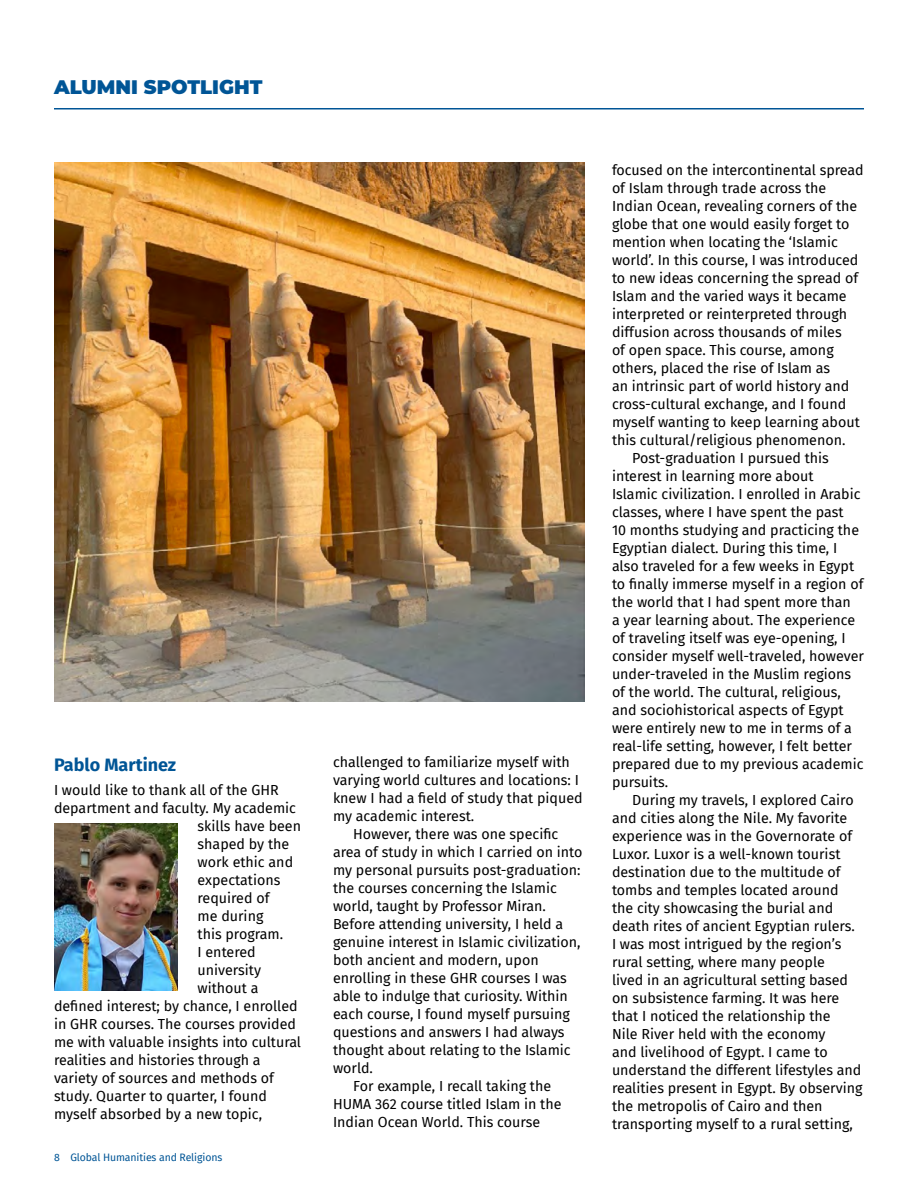
<style>
.page{position:relative;width:918px;height:1188px;background:#fff}
.page>*{position:absolute;margin:0;border:0;box-sizing:border-box;transform-origin:0 0}
.t1{font:900 19.5px "Montserrat";color:#005596}
.t2{font:700 18px "Fira Sans";color:#005596}
.t3{font:14.25px "Fira Sans";color:#000}
.t4{font:10.5px "Fira Sans";letter-spacing:-.01em;color:#005596}
</style>
<div class="page">
<hr style="left:54px;top:108px;width:810px;height:2px;background:#005596">
<img style="left:54px;top:162px;width:531px;height:540px">
<img style="left:54px;top:823px;width:123px;height:168px">
<h1 class="t1" style="left:54px;top:72px;width:210px">ALUMNI SPOTLIGHT</h1>
<p class="t2" style="left:54px;top:749px;width:124px">Pablo Martinez</p>
<p class="t3" style="left:54px;top:780px;width:226px">I would like to thank all of the GHR</p>
<p class="t3" style="left:54px;top:798px;width:244px">department and faculty. My academic</p>
<p class="t3" style="left:198px;top:816px;width:105px">skills have been</p>
<p class="t3" style="left:198px;top:834px;width:93px">shaped by the</p>
<p class="t3" style="left:198px;top:852px;width:97px">work ethic and</p>
<p class="t3" style="left:198px;top:870px;width:84px">expectations</p>
<p class="t3" style="left:198px;top:888px;width:73px">required of</p>
<p class="t3" style="left:198px;top:906px;width:67px">me during</p>
<p class="t3" style="left:198px;top:924px;width:87px">this program.</p>
<p class="t3" style="left:198px;top:942px;width:60px">I entered</p>
<p class="t3" style="left:198px;top:960px;width:65px">university</p>
<p class="t3" style="left:198px;top:978px;width:63px">without a</p>
<p class="t3" style="left:54px;top:996px;width:245px">defined interest; by chance, I enrolled</p>
<p class="t3" style="left:54px;top:1014px;width:244px">in GHR courses. The courses provided</p>
<p class="t3" style="left:54px;top:1032px;width:249px">me with valuable insights into cultural</p>
<p class="t3" style="left:54px;top:1050px;width:208px">realities and histories through a</p>
<p class="t3" style="left:54px;top:1068px;width:221px">variety of sources and methods of</p>
<p class="t3" style="left:54px;top:1086px;width:215px">study. Quarter to quarter, I found</p>
<p class="t3" style="left:54px;top:1103px;width:210px">myself absorbed by a new topic,</p>
<p class="t4" style="left:54px;top:1149px;width:170px">8 Global Humanities and Religions</p>
<p class="t3" style="left:333px;top:751px;width:238px">challenged to familiarize myself with</p>
<p class="t3" style="left:333px;top:769px;width:248px">varying world cultures and locations: I</p>
<p class="t3" style="left:333px;top:787px;width:251px">knew I had a field of study that piqued</p>
<p class="t3" style="left:333px;top:805px;width:143px">my academic interest.</p>
<p class="t3" style="left:353px;top:823px;width:207px">However, there was one specific</p>
<p class="t3" style="left:333px;top:841px;width:251px">area of study in which I carried on into</p>
<p class="t3" style="left:333px;top:859px;width:249px">my personal pursuits post-graduation:</p>
<p class="t3" style="left:333px;top:877px;width:226px">the courses concerning the Islamic</p>
<p class="t3" style="left:333px;top:895px;width:215px">world, taught by Professor Miran.</p>
<p class="t3" style="left:333px;top:913px;width:232px">Before attending university, I held a</p>
<p class="t3" style="left:333px;top:931px;width:249px">genuine interest in Islamic civilization,</p>
<p class="t3" style="left:333px;top:949px;width:207px">both ancient and modern, upon</p>
<p class="t3" style="left:333px;top:967px;width:235px">enrolling in these GHR courses I was</p>
<p class="t3" style="left:333px;top:985px;width:236px">able to indulge that curiosity. Within</p>
<p class="t3" style="left:333px;top:1003px;width:239px">each course, I found myself pursuing</p>
<p class="t3" style="left:333px;top:1021px;width:233px">questions and answers I had always</p>
<p class="t3" style="left:333px;top:1039px;width:239px">thought about relating to the Islamic</p>
<p class="t3" style="left:333px;top:1057px;width:42px">world.</p>
<p class="t3" style="left:353px;top:1075px;width:199px">For example, I recall taking the</p>
<p class="t3" style="left:333px;top:1093px;width:230px">HUMA 362 course titled Islam in the</p>
<p class="t3" style="left:333px;top:1111px;width:209px">Indian Ocean World. This course</p>
<p class="t3" style="left:612px;top:160px;width:253px">focused on the intercontinental spread</p>
<p class="t3" style="left:612px;top:178px;width:216px">of Islam through trade across the</p>
<p class="t3" style="left:612px;top:196px;width:247px">Indian Ocean, revealing corners of the</p>
<p class="t3" style="left:612px;top:214px;width:239px">globe that one would easily forget to</p>
<p class="t3" style="left:612px;top:232px;width:227px">mention when locating the ‘Islamic</p>
<p class="t3" style="left:612px;top:250px;width:248px">world’. In this course, I was introduced</p>
<p class="t3" style="left:612px;top:268px;width:248px">to new ideas concerning the spread of</p>
<p class="t3" style="left:612px;top:286px;width:236px">Islam and the varied ways it became</p>
<p class="t3" style="left:612px;top:304px;width:237px">interpreted or reinterpreted through</p>
<p class="t3" style="left:612px;top:322px;width:231px">diffusion across thousands of miles</p>
<p class="t3" style="left:612px;top:340px;width:223px">of open space. This course, among</p>
<p class="t3" style="left:612px;top:358px;width:220px">others, placed the rise of Islam as</p>
<p class="t3" style="left:612px;top:376px;width:239px">an intrinsic part of world history and</p>
<p class="t3" style="left:612px;top:394px;width:236px">cross-cultural exchange, and I found</p>
<p class="t3" style="left:612px;top:412px;width:249px">myself wanting to keep learning about</p>
<p class="t3" style="left:612px;top:430px;width:235px">this cultural/religious phenomenon.</p>
<p class="t3" style="left:632px;top:448px;width:198px">Post-graduation I pursued this</p>
<p class="t3" style="left:612px;top:466px;width:203px">interest in learning more about</p>
<p class="t3" style="left:612px;top:484px;width:250px">Islamic civilization. I enrolled in Arabic</p>
<p class="t3" style="left:612px;top:502px;width:233px">classes, where I have spent the past</p>
<p class="t3" style="left:612px;top:520px;width:249px">10 months studying and practicing the</p>
<p class="t3" style="left:612px;top:538px;width:227px">Egyptian dialect. During this time, I</p>
<p class="t3" style="left:612px;top:556px;width:244px">also traveled for a few weeks in Egypt</p>
<p class="t3" style="left:612px;top:573px;width:253px">to finally immerse myself in a region of</p>
<p class="t3" style="left:612px;top:591px;width:240px">the world that I had spent more than</p>
<p class="t3" style="left:612px;top:609px;width:245px">a year learning about. The experience</p>
<p class="t3" style="left:612px;top:627px;width:235px">of traveling itself was eye-opening, I</p>
<p class="t3" style="left:612px;top:645px;width:253px">consider myself well-traveled, however</p>
<p class="t3" style="left:612px;top:663px;width:241px">under-traveled in the Muslim regions</p>
<p class="t3" style="left:612px;top:681px;width:230px">of the world. The cultural, religious,</p>
<p class="t3" style="left:612px;top:699px;width:233px">and sociohistorical aspects of Egypt</p>
<p class="t3" style="left:612px;top:717px;width:242px">were entirely new to me in terms of a</p>
<p class="t3" style="left:612px;top:735px;width:242px">real-life setting, however, I felt better</p>
<p class="t3" style="left:612px;top:753px;width:253px">prepared due to my previous academic</p>
<p class="t3" style="left:612px;top:771px;width:58px">pursuits.</p>
<p class="t3" style="left:632px;top:789px;width:223px">During my travels, I explored Cairo</p>
<p class="t3" style="left:612px;top:807px;width:237px">and cities along the Nile. My favorite</p>
<p class="t3" style="left:612px;top:825px;width:242px">experience was in the Governorate of</p>
<p class="t3" style="left:612px;top:843px;width:230px">Luxor. Luxor is a well-known tourist</p>
<p class="t3" style="left:612px;top:861px;width:230px">destination due to the multitude of</p>
<p class="t3" style="left:612px;top:879px;width:228px">tombs and temples located around</p>
<p class="t3" style="left:612px;top:897px;width:223px">the city showcasing the burial and</p>
<p class="t3" style="left:612px;top:915px;width:244px">death rites of ancient Egyptian rulers.</p>
<p class="t3" style="left:612px;top:933px;width:231px">I was most intrigued by the region’s</p>
<p class="t3" style="left:612px;top:951px;width:214px">rural setting, where many people</p>
<p class="t3" style="left:612px;top:969px;width:238px">lived in an agricultural setting based</p>
<p class="t3" style="left:612px;top:987px;width:229px">on subsistence farming. It was here</p>
<p class="t3" style="left:612px;top:1005px;width:220px">that I noticed the relationship the</p>
<p class="t3" style="left:612px;top:1023px;width:215px">Nile River held with the economy</p>
<p class="t3" style="left:612px;top:1041px;width:217px">and livelihood of Egypt. I came to</p>
<p class="t3" style="left:612px;top:1059px;width:251px">understand the different lifestyles and</p>
<p class="t3" style="left:612px;top:1077px;width:252px">realities present in Egypt. By observing</p>
<p class="t3" style="left:612px;top:1095px;width:212px">the metropolis of Cairo and then</p>
<p class="t3" style="left:612px;top:1113px;width:242px">transporting myself to a rural setting,</p>
</div>
